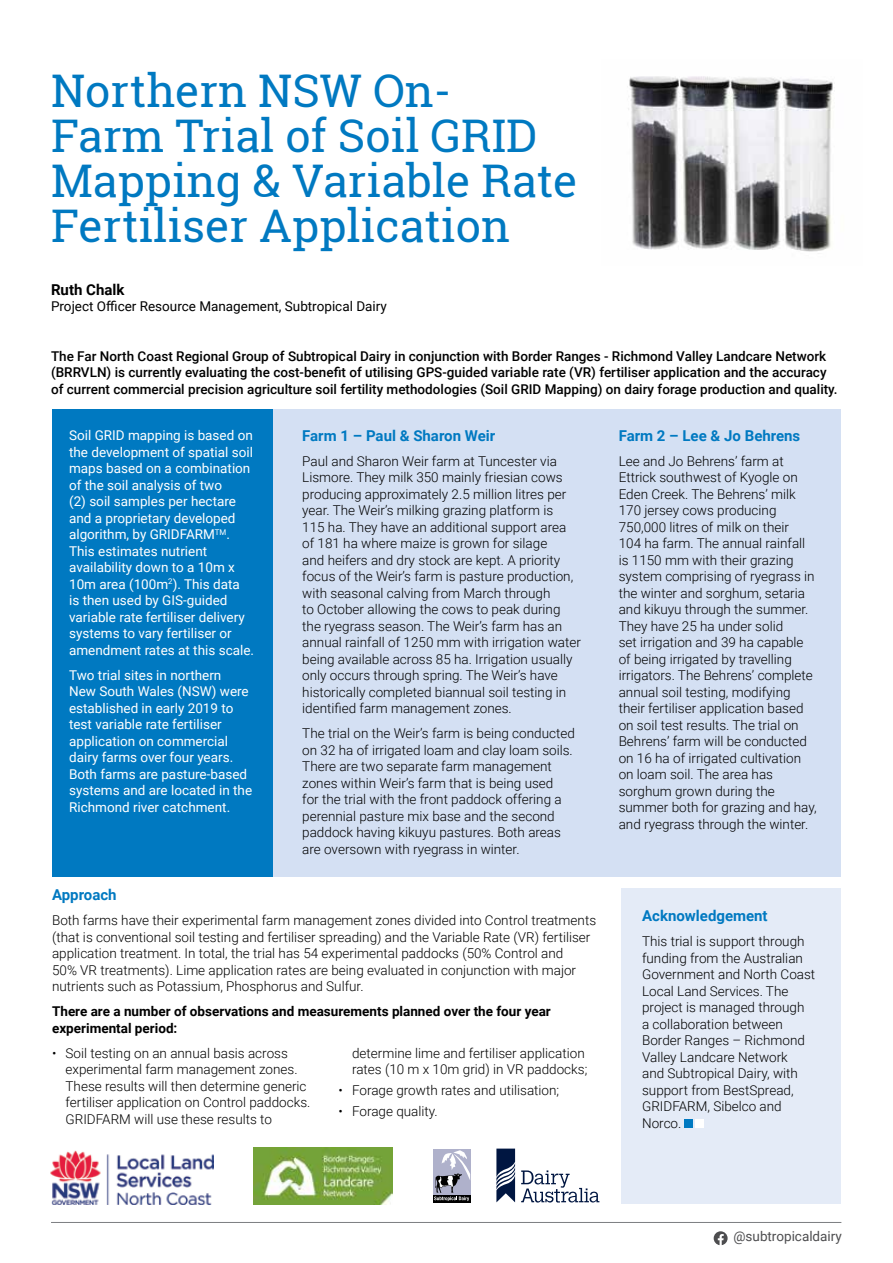
<style>
.page{position:relative;width:893px;height:1263px;background:#fff}
.page>*{position:absolute;margin:0;border:0;box-sizing:border-box;transform-origin:0 0}
.t1{font:45px/45px "Roboto Slab";color:#0079c1}
.t2{font:700 15px "Roboto";color:#0079c1}
.t3{font:700 15px "Roboto";color:#000}
.t4{font:300 13.5px/16.5px "Roboto";color:#000}
.t5{font:13.5px/16.5px "Roboto";color:#fff}
.t6{font:500 13.5px/16.5px "Roboto";color:#000}
.t7{font:700 13.5px/16.5px "Roboto";color:#000}
.t8{font:13.5px "Roboto";color:#000}
.t9{font:13.5px "Roboto";color:#4d4d4f}
</style>
<div class="page">
<div style="left:259px;top:409px;width:582px;height:468px;background:#d4e0f3"></div>
<div style="left:52px;top:409px;width:220px;height:468px;background:#0079c1"></div>
<div style="left:621px;top:889px;width:219px;height:315px;background:#e4ebf7"></div>
<div style="left:685px;top:1119px;width:8px;height:9px;background:#0079c1"></div>
<div style="left:695px;top:1119px;width:8px;height:9px;background:#fff"></div>
<img style="left:51px;top:1150px;width:163px;height:55px">
<img style="left:253px;top:1148px;width:140px;height:56px">
<img style="left:628px;top:76px;width:205px;height:176px">
<div style="left:433px;top:1194px;width:37px;height:8px;background:#000"></div>
<div style="left:433px;top:1148px;width:37px;height:46px;background:#afb1cb"></div>
<svg style="left:434px;top:1150px;width:36px;height:51px"></svg>
<svg style="left:521px;top:1170px;width:78px;height:32px"></svg>
<svg style="left:496px;top:1148px;width:19px;height:54px"></svg>
<svg style="left:714px;top:1231px;width:14px;height:14px"></svg>
<hr style="left:51px;top:1222px;width:790px;height:1px;background:#7c7e81">
<h1 class="t1" style="left:51px;top:68px;width:528px">Northern NSW On-<br>Farm Trial of Soil GRID<br>Mapping &amp; Variable Rate<br>Fertiliser Application</h1>
<p class="t3" style="left:51px;top:279px;width:75px">Ruth Chalk</p>
<p class="t8" style="left:51px;top:297px;width:337px">Project Officer Resource Management, Subtropical Dairy</p>
<p class="t6" style="left:51px;top:347px;width:788px">The Far North Coast Regional Group of Subtropical Dairy in conjunction with Border Ranges - Richmond Valley Landcare Network (BRRVLN) is currently evaluating the cost-benefit of utilising GPS-guided variable rate (VR) fertiliser application and the accuracy of current commercial precision agriculture soil fertility methodologies (Soil GRID Mapping) on dairy forage production and quality.</p>
<p class="t5" style="left:69px;top:427px;width:187px">Soil GRID mapping is based on the development of spatial soil maps based on a combination of the soil analysis of two<br>(2) soil samples per hectare and a proprietary developed algorithm, by GRIDFARM<sup>TM</sup>.<br>This estimates nutrient availability down to a 10m x<br>10m area (100m<sup>2</sup>). This data<br>is then used by GIS-guided variable rate fertiliser delivery systems to vary fertiliser or amendment rates at this scale.</p>
<p class="t5" style="left:69px;top:666px;width:185px">Two trial sites in northern<br>New South Wales (NSW) were established in early 2019 to test variable rate fertiliser application on commercial dairy farms over four years.<br>Both farms are pasture-based systems and are located in the<br>Richmond river catchment.</p>
<p class="t2" style="left:302px;top:425px;width:195px">Farm 1 – Paul &amp; Sharon Weir</p>
<p class="t4" style="left:302px;top:452px;width:280px">Paul and Sharon Weir farm at Tuncester via Lismore. They milk 350 mainly friesian cows producing approximately 2.5 million litres per year. The Weir’s milking grazing platform is<br>115 ha. They have an additional support area of 181 ha where maize is grown for silage<br>and heifers and dry stock are kept. A priority focus of the Weir’s farm is pasture production, with seasonal calving from March through<br>to October allowing the cows to peak during the ryegrass season. The Weir’s farm has an annual rainfall of 1250 mm with irrigation water being available across 85 ha. Irrigation usually only occurs through spring. The Weir’s have historically completed biannual soil testing in identified farm management zones.</p>
<p class="t4" style="left:302px;top:725px;width:274px">The trial on the Weir’s farm is being conducted on 32 ha of irrigated loam and clay loam soils.<br>There are two separate farm management zones within Weir’s farm that is being used<br>for the trial with the front paddock offering a perennial pasture mix base and the second paddock having kikuyu pastures. Both areas are oversown with ryegrass in winter.</p>
<p class="t2" style="left:52px;top:884px;width:66px">Approach</p>
<p class="t4" style="left:52px;top:911px;width:546px">Both farms have their experimental farm management zones divided into Control treatments (that is conventional soil testing and fertiliser spreading) and the Variable Rate (VR) fertiliser application treatment. In total, the trial has 54 experimental paddocks (50% Control and<br>50% VR treatments). Lime application rates are being evaluated in conjunction with major nutrients such as Potassium, Phosphorus and Sulfur.</p>
<p class="t7" style="left:52px;top:1002px;width:500px">There are a number of observations and measurements planned over the four year experimental period:</p>
<p class="t4" style="left:66px;top:1044px;width:246px;text-indent:-14px">• Soil testing on an annual basis across experimental farm management zones.<br>These results will then determine generic fertiliser application on Control paddocks.<br>GRIDFARM will use these results to</p>
<p class="t4" style="left:352px;top:1044px;width:237px">determine lime and fertiliser application rates (10 m x 10m grid) in VR paddocks;</p>
<p class="t4" style="left:339px;top:1081px;width:222px">• Forage growth rates and utilisation;</p>
<p class="t4" style="left:339px;top:1102px;width:101px">• Forage quality.</p>
<p class="t2" style="left:619px;top:425px;width:183px">Farm 2 – Lee &amp; Jo Behrens</p>
<p class="t4" style="left:619px;top:452px;width:199px">Lee and Jo Behrens’ farm at<br>Ettrick southwest of Kyogle on<br>Eden Creek. The Behrens’ milk<br>170 jersey cows producing<br>750,000 litres of milk on their<br>104 ha farm. The annual rainfall is 1150 mm with their grazing system comprising of ryegrass in the winter and sorghum, setaria and kikuyu through the summer.<br>They have 25 ha under solid<br>set irrigation and 39 ha capable of being irrigated by travelling irrigators. The Behrens’ complete annual soil testing, modifying their fertiliser application based on soil test results. The trial on<br>Behrens’ farm will be conducted on 16 ha of irrigated cultivation on loam soil. The area has sorghum grown during the summer both for grazing and hay, and ryegrass through the winter.</p>
<p class="t2" style="left:642px;top:905px;width:127px">Acknowledgement</p>
<p class="t4" style="left:642px;top:933px;width:175px">This trial is support through funding from the Australian<br>Government and North Coast<br>Local Land Services. The project is managed through<br>a collaboration between<br>Border Ranges – Richmond<br>Valley Landcare Network<br>and Subtropical Dairy, with support from BestSpread,<br>GRIDFARM, Sibelco and<br>Norco.</p>
<p class="t9" style="left:733px;top:1227px;width:110px">@subtropicaldairy</p>
</div>
